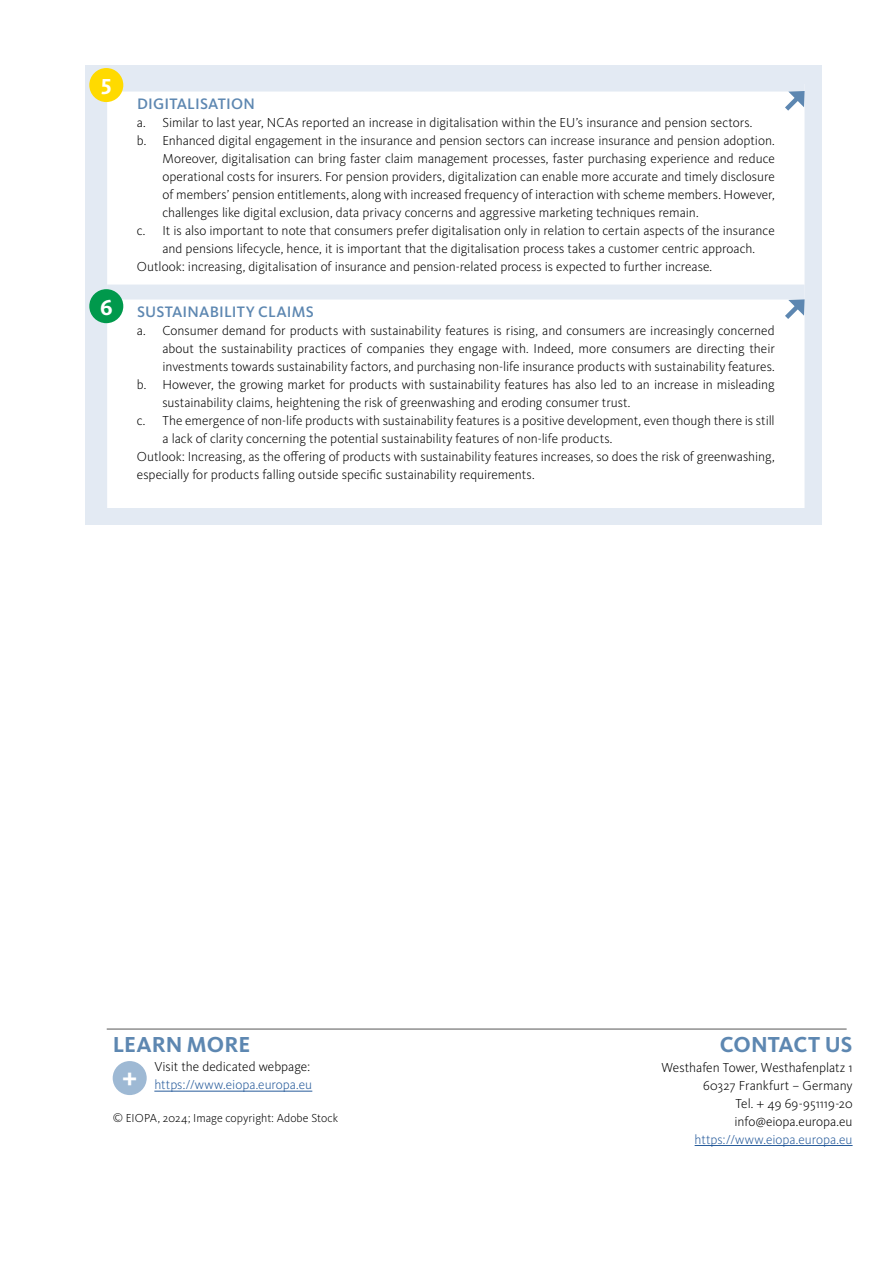
<style>
.page{position:relative;width:893px;height:1263px;background:#fff}
.page>*{position:absolute;margin:0;border:0;box-sizing:border-box;transform-origin:0 0}
.t1{font:700 27px "Kievit Pro";color:#fff}
.t2{font:700 22.5px "Kievit Pro";letter-spacing:.005em;color:#5d87b1}
.t3{font:700 22.5px "Kievit Pro";color:#fff}
.t4{font:500 15.75px "Kievit Pro";letter-spacing:.01em;color:#5d87b1}
.t5{font:300 13.5px/18px "Kievit Pro";letter-spacing:-.005em;color:#000;text-align:right}
.t6{font:300 13.5px "Kievit Pro";color:#275b9b}
.t7{font:300 12px "Kievit Pro";color:#000}
</style>
<div class="page">
<div style="left:86px;top:65px;width:736px;height:471px;background:#e3eaf3"></div>
<div style="left:107px;top:92px;width:697px;height:416px;background:#fff"></div>
<div style="left:107px;top:285px;width:697px;height:15px;background:#e3eaf3"></div>
<div style="left:113px;top:1061px;width:34px;height:34px;background:#9eb9d4;border-radius:50%"></div>
<hr style="left:107px;top:1029px;width:740px;height:1px;background:#575756">
<hr style="left:154px;top:1091px;width:158px;height:1px;background:#275b9b">
<hr style="left:695px;top:1145px;width:158px;height:1px;background:#275b9b">
<div style="left:89px;top:68px;width:34px;height:34px;background:#ffda00;border-radius:50%"></div>
<div style="left:89px;top:289px;width:34px;height:34px;background:#00994c;border-radius:50%"></div>
<svg style="left:780px;top:299px;width:25px;height:25px"></svg>
<svg style="left:780px;top:91px;width:25px;height:24px"></svg>
<div style="left:85px;top:526px;width:746px;height:65px;background:#fff"></div>
<h2 class="t3" style="left:101px;top:73px;width:12px">5</h2>
<h2 class="t3" style="left:100px;top:294px;width:14px">6</h2>
<p class="t4" style="left:137px;top:94px;width:119px">DIGITALISATION</p>
<p class="t5" style="left:137px;top:113px;width:617px">a. Similar to last year, NCAs reported an increase in digitalisation within the EU’s insurance and pension sectors.</p>
<p class="t5" style="left:137px;top:131px;width:639px">b. Enhanced digital engagement in the insurance and pension sectors can increase insurance and pension adoption.</p>
<p class="t5" style="left:162px;top:149px;width:614px">Moreover, digitalisation can bring faster claim management processes, faster purchasing experience and reduce</p>
<p class="t5" style="left:162px;top:167px;width:614px">operational costs for insurers. For pension providers, digitalization can enable more accurate and timely disclosure</p>
<p class="t5" style="left:162px;top:185px;width:614px">of members’ pension entitlements, along with increased frequency of interaction with scheme members. However,</p>
<p class="t5" style="left:162px;top:203px;width:538px">challenges like digital exclusion, data privacy concerns and aggressive marketing techniques remain.</p>
<p class="t5" style="left:137px;top:221px;width:639px">c. It is also important to note that consumers prefer digitalisation only in relation to certain aspects of the insurance</p>
<p class="t5" style="left:162px;top:239px;width:594px">and pensions lifecycle, hence, it is important that the digitalisation process takes a customer centric approach.</p>
<p class="t5" style="left:137px;top:257px;width:577px">Outlook: increasing, digitalisation of insurance and pension-related process is expected to further increase.</p>
<p class="t4" style="left:137px;top:302px;width:178px">SUSTAINABILITY CLAIMS</p>
<p class="t5" style="left:137px;top:321px;width:639px">a. Consumer demand for products with sustainability features is rising, and consumers are increasingly concerned</p>
<p class="t5" style="left:162px;top:339px;width:614px">about the sustainability practices of companies they engage with. Indeed, more consumers are directing their</p>
<p class="t5" style="left:162px;top:357px;width:614px">investments towards sustainability factors, and purchasing non-life insurance products with sustainability features.</p>
<p class="t5" style="left:137px;top:375px;width:639px">b. However, the growing market for products with sustainability features has also led to an increase in misleading</p>
<p class="t5" style="left:162px;top:393px;width:470px">sustainability claims, heightening the risk of greenwashing and eroding consumer trust.</p>
<p class="t5" style="left:137px;top:411px;width:639px">c. The emergence of non-life products with sustainability features is a positive development, even though there is still</p>
<p class="t5" style="left:162px;top:429px;width:452px">a lack of clarity concerning the potential sustainability features of non-life products.</p>
<p class="t5" style="left:137px;top:447px;width:639px">Outlook: Increasing, as the offering of products with sustainability features increases, so does the risk of greenwashing,</p>
<p class="t5" style="left:137px;top:465px;width:399px">especially for products falling outside specific sustainability requirements.</p>
<h2 class="t2" style="left:113px;top:1031px;width:139px">LEARN MORE</h2>
<p class="t5" style="left:154px;top:1058px;width:157px">Visit the dedicated webpage:</p>
<p class="t6" style="left:154px;top:1077px;width:159px">https://www.eiopa.europa.eu</p>
<p class="t7" style="left:113px;top:1111px;width:227px">© EIOPA, 2024; Image copyright: Adobe Stock</p>
<h1 class="t1" style="left:122px;top:1060px;width:17px">+</h1>
<h2 class="t2" style="left:720px;top:1031px;width:134px">CONTACT US</h2>
<p class="t5" style="left:661px;top:1058px;width:193px">Westhafen Tower, Westhafenplatz 1<br>60327 Frankfurt – Germany<br>Tel. + 49 69-951119-20 info@eiopa.europa.eu</p>
<p class="t6" style="left:695px;top:1131px;width:159px">https://www.eiopa.europa.eu</p>
</div>
